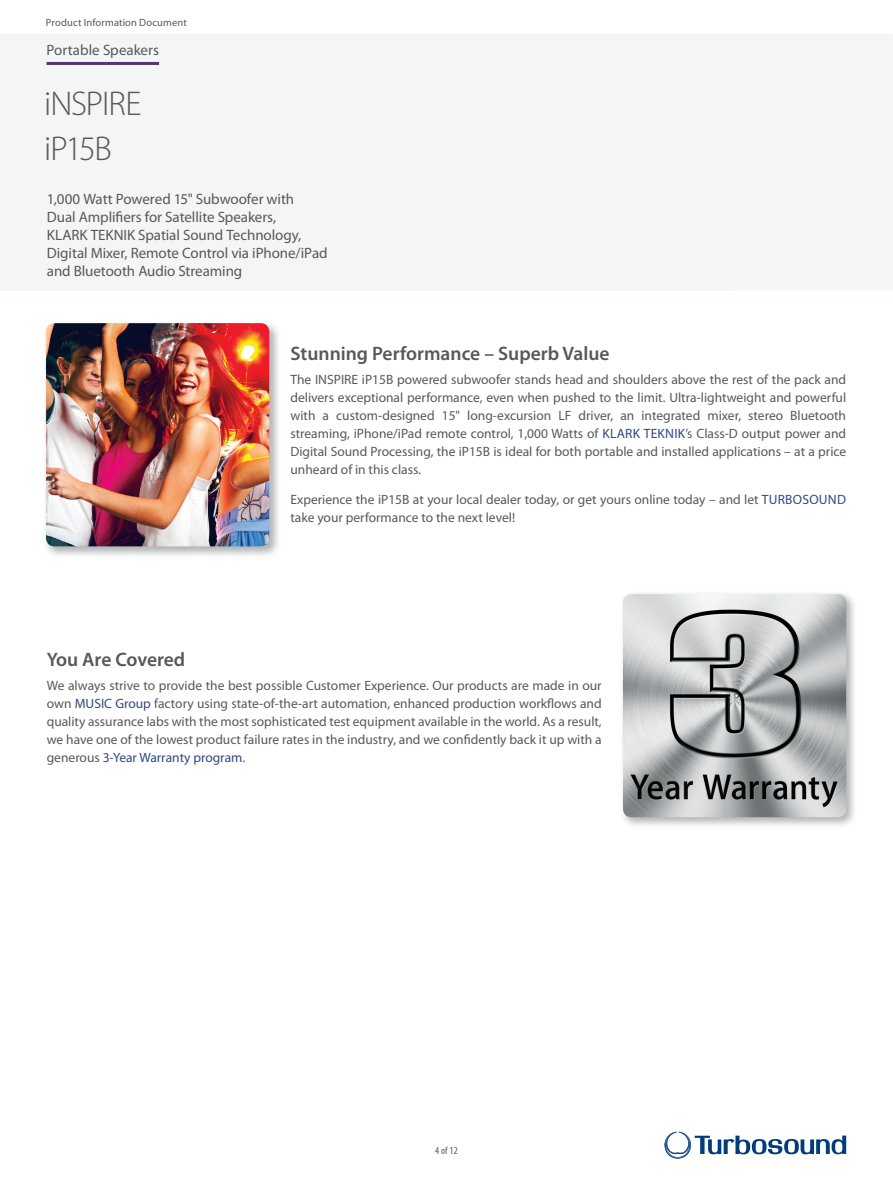
<style>
.page{position:relative;width:893px;height:1188px;background:#fff}
.page>*{position:absolute;margin:0;border:0;box-sizing:border-box;transform-origin:0 0}
.t1{font:300 34.5px/44.8px "Myriad Pro";letter-spacing:-.035em;color:#57585a}
.t2{font:600 19.5px "Myriad Pro";color:#57585a}
.t3{font:15px/18px "Myriad Pro";letter-spacing:-.005em;color:#57585a}
.t4{font:13.5px/18px "Myriad Pro";color:#57585a;text-align:justify}
.t5{font:10.5px "Myriad Pro";letter-spacing:.015em;color:#57585a}
.t6{font:condensed 10.5px "Myriad Pro";color:#57585a}
.s1{color:#2f4983}
</style>
<div class="page">
<hr style="left:47px;top:62px;width:112px;height:3px;background:#533676">
<svg style="left:664px;top:1132px;width:182px;height:27px"></svg>
<img style="left:44px;top:322px;width:236px;height:234px">
<img style="left:46px;top:323px;width:223px;height:223px;border-radius:9px">
<img style="left:622px;top:592px;width:234px;height:234px">
<img style="left:623px;top:594px;width:223px;height:223px;border-radius:9px">
<p class="t5" style="left:46px;top:18px;width:142px">Product Information Document</p>
<p class="t3" style="left:47px;top:42px;width:114px">Portable Speakers</p>
<h1 class="t1" style="left:44px;top:84px;width:99px">iNSPIRE iP15B</h1>
<p class="t3" style="left:47px;top:191px;width:282px">1,000 Watt Powered 15" Subwoofer with<br>Dual Amplifiers for Satellite Speakers,<br>KLARK TEKNIK Spatial Sound Technology, Digital Mixer, Remote Control via iPhone/iPad and Bluetooth Audio Streaming</p>
<h2 class="t2" style="left:290px;top:346px;width:321px">Stunning Performance – Superb Value</h2>
<p class="t4" style="left:290px;top:372px;width:557px">The INSPIRE iP15B powered subwoofer stands head and shoulders above the rest of the pack and delivers exceptional performance, even when pushed to the limit. Ultra-lightweight and powerful with a custom-designed 15" long-excursion LF driver, an integrated mixer, stereo Bluetooth streaming, iPhone/iPad remote control, 1,000 Watts of <span class="s1">KLARK TEKNIK</span>’s Class-D output power and Digital Sound Processing, the iP15B is ideal for both portable and installed applications – at a price unheard of in this class.</p>
<p class="t4" style="left:290px;top:492px;width:557px">Experience the iP15B at your local dealer today, or get yours online today – and let <span class="s1">TURBOSOUND </span>take your performance to the next level!</p>
<h2 class="t2" style="left:47px;top:652px;width:140px">You Are Covered</h2>
<p class="t4" style="left:47px;top:678px;width:556px">We always strive to provide the best possible Customer Experience. Our products are made in our own <span class="s1">MUSIC Group</span> factory using state-of-the-art automation, enhanced production workflows and quality assurance labs with the most sophisticated test equipment available in the world. As a result, we have one of the lowest product failure rates in the industry, and we confidently back it up with a generous <span class="s1">3-Year Warranty program</span>.</p>
<p class="t6" style="left:435px;top:1147px;width:24px">4 of 12</p>
</div>
